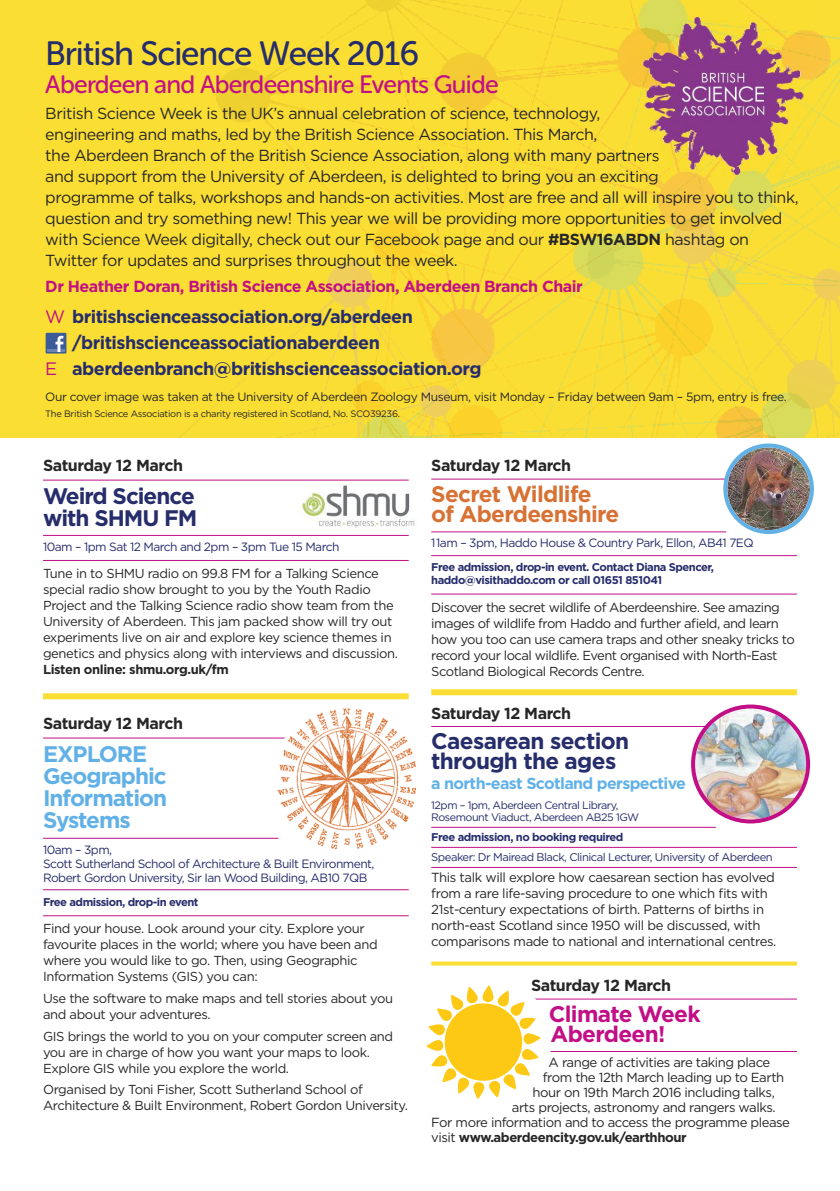
<style>
.page{position:relative;width:840px;height:1191px;background:#fff}
.page>*{position:absolute;margin:0;border:0;box-sizing:border-box;transform-origin:0 0}
.t1{font:33.6px "Museo Sans Rounded 500";letter-spacing:-.03em;color:#262d6b}
.t2{font:25px "Museo Sans Rounded 500";letter-spacing:-.03em;color:#c20f86}
.t3{font:700 22.6px/22px "Gotham";letter-spacing:-.03em;color:#262d6b}
.t4{font:700 22.6px/22px "Gotham";letter-spacing:-.045em;color:#62b1e6}
.t5{font:700 22.6px/20px "Gotham";letter-spacing:-.03em;color:#d87234}
.t6{font:700 22.6px/20px "Gotham";letter-spacing:-.03em;color:#c20f86}
.t7{font:700 18px "Gotham";letter-spacing:-.03em;color:#262d6b}
.t8{font:16px/21px "Gotham";letter-spacing:-.03em;color:#272627}
.t9{font:700 16px "Gotham";letter-spacing:-.03em;color:#272627}
.t10{font:700 16px "Gotham";letter-spacing:-.03em;color:#c20f86}
.t11{font:700 16px "Gotham";letter-spacing:-.04em;color:#62b1e6}
.t12{font:13.2px/16px "Gotham";letter-spacing:-.035em;color:#272627}
.t13{font:700 13.2px "Gotham";letter-spacing:-.035em;color:#272627}
.t14{font:13px/16px "Gotham";letter-spacing:-.03em;color:#272627}
.t15{font:700 13px "Gotham";letter-spacing:-.03em;color:#272627}
.t16{font:12px/14px "Gotham";letter-spacing:-.045em;color:#262d6b}
.t17{font:12px "Gotham";letter-spacing:-.03em;color:#272627}
.t18{font:700 11.2px/13.2px "Gotham";letter-spacing:-.045em;color:#262d6b}
.t19{font:11.2px "Gotham";letter-spacing:-.045em;color:#262d6b}
.t20{font:10.8px/12px "Gotham";letter-spacing:-.045em;color:#262d6b}
.t21{font:9.4px "Gotham";letter-spacing:-.03em;color:#272627}
.s1{font-weight:700}
.s2{font-weight:400;color:#c20f86}
.s3{font-weight:400}
</style>
<div class="page">
<div style="left:0;top:0;width:839px;height:438px;background:#fade34"></div>
<img style="left:178px;top:0;width:661px;height:438px">
<img style="left:631px;top:2px;width:178px;height:174px">
<img style="left:300px;top:485px;width:115px;height:43px">
<div style="left:46px;top:333px;width:20px;height:20px;background:#3b5b99"></div>
<hr style="left:47px;top:349px;width:18px;height:3px;background:#6d84b3">
<svg style="left:55px;top:336px;width:8px;height:16px"></svg>
<hr style="left:43px;top:479px;width:365px;height:1px;background:#c20f86">
<hr style="left:43px;top:535px;width:365px;height:1px;background:#c20f86">
<hr style="left:43px;top:560px;width:365px;height:1px;background:#c20f86">
<div style="left:43px;top:693px;width:365px;height:6px;background:#fade34"></div>
<hr style="left:43px;top:737px;width:247px;height:1px;background:#c20f86">
<hr style="left:43px;top:837px;width:235px;height:1px;background:#c20f86">
<hr style="left:43px;top:889px;width:365px;height:1px;background:#c20f86">
<hr style="left:43px;top:915px;width:365px;height:1px;background:#c20f86">
<hr style="left:431px;top:478px;width:294px;height:1px;background:#c20f86">
<hr style="left:431px;top:531px;width:294px;height:1px;background:#c20f86">
<hr style="left:431px;top:555px;width:365px;height:1px;background:#c20f86">
<hr style="left:431px;top:593px;width:365px;height:1px;background:#c20f86">
<div style="left:431px;top:689px;width:365px;height:6px;background:#fade34"></div>
<hr style="left:431px;top:726px;width:276px;height:1px;background:#c20f86">
<hr style="left:431px;top:827px;width:284px;height:1px;background:#c20f86">
<hr style="left:431px;top:847px;width:365px;height:1px;background:#c20f86">
<hr style="left:431px;top:867px;width:365px;height:1px;background:#c20f86">
<svg style="left:431px;top:961px;width:365px;height:4px"></svg>
<hr style="left:530px;top:998px;width:266px;height:1px;background:#c20f86">
<hr style="left:550px;top:1051px;width:246px;height:1px;background:#c20f86">
<img style="left:278px;top:709px;width:137px;height:140px">
<img style="left:723px;top:443px;width:90px;height:91px">
<img style="left:691px;top:704px;width:118px;height:119px">
<svg style="left:426px;top:985px;width:114px;height:114px"></svg>
<h1 class="t1" style="left:45px;top:41px;width:375px">British Science Week 2016</h1>
<h2 class="t2" style="left:45px;top:75px;width:455px">Aberdeen and Aberdeenshire Events Guide</h2>
<p class="t8" style="left:45px;top:104px;width:754px">British Science Week is the UK’s annual celebration of science, technology,<br>engineering and maths, led by the British Science Association. This March,<br>the Aberdeen Branch of the British Science Association, along with many partners<br>and support from the University of Aberdeen, is delighted to bring you an exciting<br>programme of talks, workshops and hands-on activities. Most are free and all will inspire you to think, question and try something new! This year we will be providing more opportunities to get involved with Science Week digitally, check out our Facebook page and our <span class="s1">#BSW16ABDN</span> hashtag on Twitter for updates and surprises throughout the week.</p>
<p class="t10" style="left:45px;top:280px;width:539px">Dr Heather Doran, British Science Association, Aberdeen Branch Chair</p>
<h3 class="t7" style="left:45px;top:311px;width:369px"><span class="s2">W</span> britishscienceassociation.org/aberdeen</h3>
<h3 class="t7" style="left:72px;top:337px;width:309px">/britishscienceassociationaberdeen</h3>
<h3 class="t7" style="left:45px;top:363px;width:437px"><span class="s2">E</span> aberdeenbranch@britishscienceassociation.org</h3>
<p class="t17" style="left:45px;top:393px;width:742px">Our cover image was taken at the University of Aberdeen Zoology Museum, visit Monday – Friday between 9am – 5pm, entry is free.</p>
<p class="t21" style="left:45px;top:410px;width:356px">The British Science Association is a charity registered in Scotland, No. SCO39236.</p>
<p class="t9" style="left:43px;top:459px;width:141px">Saturday 12 March</p>
<h3 class="t3" style="left:43px;top:487px;width:156px">Weird Science with SHMU FM</h3>
<p class="t16" style="left:43px;top:540px;width:298px">10am – 1pm Sat 12 March and 2pm – 3pm Tue 15 March</p>
<p class="t14" style="left:43px;top:566px;width:356px">Tune in to SHMU radio on 99.8 FM for a Talking Science special radio show brought to you by the Youth Radio Project and the Talking Science radio show team from the University of Aberdeen. This jam packed show will try out experiments live on air and explore key science themes in genetics and physics along with interviews and discussion.</p>
<p class="t15" style="left:43px;top:665px;width:187px">Listen online: shmu.org.uk/fm</p>
<p class="t9" style="left:43px;top:717px;width:141px">Saturday 12 March</p>
<h3 class="t4" style="left:43px;top:745px;width:125px">EXPLORE<br>Geographic<br>Information<br>Systems</h3>
<p class="t16" style="left:43px;top:843px;width:333px">10am – 3pm,<br>Scott Sutherland School of Architecture &amp; Built Environment,<br>Robert Gordon University, Sir Ian Wood Building, AB10 7QB</p>
<p class="t18" style="left:43px;top:896px;width:157px">Free admission, drop-in event</p>
<p class="t14" style="left:43px;top:921px;width:336px">Find your house. Look around your city. Explore your favourite places in the world; where you have been and where you would like to go. Then, using Geographic Information Systems (GIS) you can:</p>
<p class="t14" style="left:43px;top:991px;width:351px">Use the software to make maps and tell stories about you and about your adventures.</p>
<p class="t14" style="left:43px;top:1029px;width:351px">GIS brings the world to you on your computer screen and you are in charge of how you want your maps to look.<br>Explore GIS while you explore the world.</p>
<p class="t14" style="left:43px;top:1083px;width:366px">Organised by Toni Fisher, Scott Sutherland School of<br>Architecture &amp; Built Environment, Robert Gordon University.</p>
<p class="t9" style="left:431px;top:459px;width:141px">Saturday 12 March</p>
<h3 class="t5" style="left:431px;top:486px;width:189px">Secret Wildlife of Aberdeenshire</h3>
<p class="t16" style="left:431px;top:536px;width:324px">11am – 3pm, Haddo House &amp; Country Park, Ellon, AB41 7EQ</p>
<p class="t18" style="left:431px;top:561px;width:284px">Free admission, drop-in event. Contact Diana Spencer, haddo@visithaddo.com or call 01651 851041</p>
<p class="t14" style="left:431px;top:600px;width:365px">Discover the secret wildlife of Aberdeenshire. See amazing images of wildlife from Haddo and further afield, and learn how you too can use camera traps and other sneaky tricks to record your local wildlife. Event organised with North-East Scotland Biological Records Centre.</p>
<p class="t9" style="left:431px;top:708px;width:141px">Saturday 12 March</p>
<h3 class="t3" style="left:431px;top:732px;width:199px;line-height:20px">Caesarean section through the ages</h3>
<p class="t11" style="left:431px;top:777px;width:256px">a north-east Scotland perspective</p>
<p class="t20" style="left:431px;top:800px;width:209px">12pm – 1pm, Aberdeen Central Library,<br>Rosemount Viaduct, Aberdeen AB25 1GW</p>
<p class="t18" style="left:431px;top:831px;width:193px">Free admission, no booking required</p>
<p class="t19" style="left:431px;top:853px;width:343px">Speaker: Dr Mairead Black, Clinical Lecturer, University of Aberdeen</p>
<p class="t12" style="left:431px;top:871px;width:346px">This talk will explore how caesarean section has evolved from a rare life-saving procedure to one which fits with 21st-century expectations of birth. Patterns of births in north-east Scotland since 1950 will be discussed, with comparisons made to national and international centres.</p>
<p class="t9" style="left:530px;top:979px;width:141px">Saturday 12 March</p>
<h3 class="t6" style="left:548px;top:1006px;width:153px">Climate Week<br>Aberdeen!</h3>
<p class="t12" style="left:548px;top:1055px;width:223px">A range of activities are taking place</p>
<p class="t12" style="left:542px;top:1070px;width:243px">from the 12th March leading up to Earth</p>
<p class="t12" style="left:532px;top:1085px;width:244px">hour on 19th March 2016 including talks,</p>
<p class="t12" style="left:511px;top:1100px;width:265px">arts projects, astronomy and rangers walks.</p>
<p class="t12" style="left:431px;top:1115px;width:360px">For more information and to access the programme please</p>
<p class="t13" style="left:431px;top:1132px;width:257px"><span class="s3">visit</span> www.aberdeencity.gov.uk/earthhour</p>
</div>
